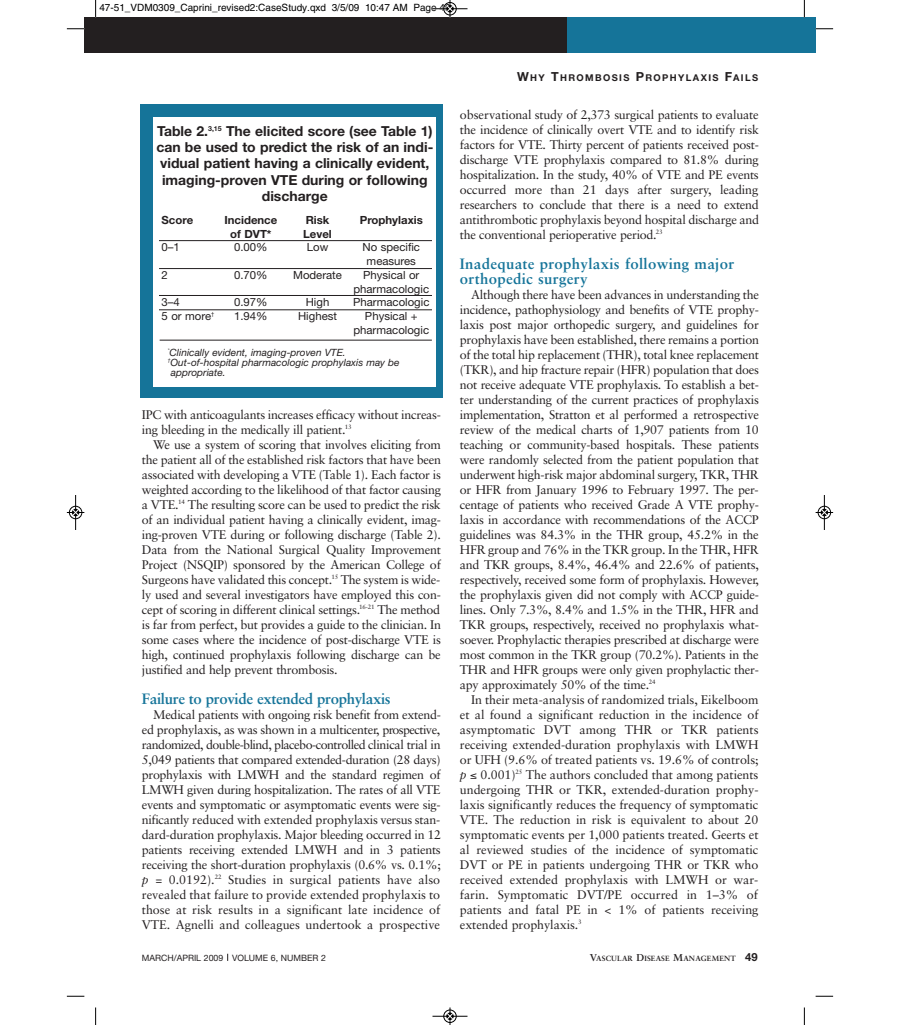
<style>
.page{position:relative;width:900px;height:1025px;background:#fff}
.page>*{position:absolute;margin:0;border:0;box-sizing:border-box;transform-origin:0 0}
.t1{font:700 15px/15px "Sabon";letter-spacing:.02em;color:#157499}
.t2{font:700 15px "Sabon";letter-spacing:-.02em;color:#157499}
.t3{font:700 13.88px/16.2px "Helvetica Neue";color:#231f20;text-align:center}
.t4{font:12.5px/15px "Sabon";letter-spacing:-.02em;color:#231f20;text-align:justify}
.t5{font:11.25px/13.8px "Helvetica Neue";color:#231f20;text-align:center}
.t6{font:700 11.25px "Helvetica Neue";color:#231f20}
.t7{font:italic 10px "Helvetica Neue";color:#231f20}
.t8{font:10px "Helvetica";color:#000}
.t9{font:700 9.38px "Helvetica Neue";letter-spacing:.15em;color:#231f20}
.t10{font:8.75px "Helvetica Neue";color:#231f20}
.t11{font:700 7.5px "Sabon";letter-spacing:.02em;color:#231f20}
.s1{font-style:italic}
.s2{font-size:12.5px}
.s3{font-size:10px}
.s4{font-family:"Helvetica Neue";font-size:11.25px}
</style>
<div class="page">
<div style="left:85px;top:18px;width:482px;height:35px;background:#231f20"></div>
<div style="left:567px;top:18px;width:249px;height:35px;background:#157499"></div>
<div style="left:84px;top:18px;width:56px;height:35px;background:#231f20"></div>
<div style="left:141px;top:104px;width:302px;height:294px;background:#157499"></div>
<div style="left:154px;top:117px;width:282px;height:269px;background:#fff"></div>
<hr style="left:159px;top:240px;width:273px;height:1px;background:#231f20">
<hr style="left:159px;top:268px;width:273px;height:1px;background:#231f20">
<hr style="left:159px;top:295px;width:273px;height:1px;background:#231f20">
<hr style="left:159px;top:309px;width:273px;height:1px;background:#231f20">
<hr style="left:160px;top:340px;width:272px;height:1px;background:#231f20">
<svg style="left:95px;top:0;width:1px;height:18px"></svg>
<svg style="left:67px;top:28px;width:17px;height:2px"></svg>
<svg style="left:804px;top:0;width:1px;height:18px"></svg>
<svg style="left:816px;top:28px;width:17px;height:2px"></svg>
<svg style="left:95px;top:1008px;width:1px;height:17px"></svg>
<svg style="left:67px;top:996px;width:17px;height:1px"></svg>
<svg style="left:804px;top:1008px;width:1px;height:17px"></svg>
<svg style="left:816px;top:996px;width:17px;height:1px"></svg>
<div style="left:443px;top:2px;width:14px;height:13px;border:1px solid #fff;border-radius:50%"></div>
<hr style="left:432px;top:9px;width:36px;height:1px;background:#000">
<div style="left:444px;top:2px;width:12px;height:13px;border:1px solid #000;border-radius:50%"></div>
<svg style="left:447px;top:0;width:6px;height:18px"></svg>
<div style="left:443px;top:1010px;width:14px;height:13px;border:1px solid #fff;border-radius:50%"></div>
<hr style="left:432px;top:1016px;width:36px;height:1px;background:#000">
<div style="left:444px;top:1010px;width:12px;height:13px;border:1px solid #000;border-radius:50%"></div>
<svg style="left:447px;top:1008px;width:6px;height:17px"></svg>
<hr style="left:75px;top:495px;width:1px;height:35px;background:#000">
<div style="left:69px;top:506px;width:13px;height:13px;border:1px solid #000;border-radius:50%"></div>
<svg style="left:67px;top:509px;width:17px;height:7px"></svg>
<hr style="left:824px;top:495px;width:1px;height:35px;background:#000">
<div style="left:818px;top:506px;width:13px;height:13px;border:1px solid #000;border-radius:50%"></div>
<svg style="left:816px;top:509px;width:17px;height:7px"></svg>
<p class="t8" style="left:99px;top:2px;width:353px">47-51_VDM0309_Caprini_revised2:CaseStudy.qxd 3/5/09 10:47 AM Page 49</p>
<p class="t3" style="left:156px;top:122px;width:279px">Table 2.<sup>3,15</sup> The elicited score (see Table 1) can be used to predict the risk of an indi&shy;vidual patient having a clinically evident, imaging-proven VTE during or following discharge</p>
<p class="t6" style="left:162px;top:213px;width:33px">Score</p>
<p class="t6" style="left:224px;top:213px;width:54px">Incidence</p>
<p class="t6" style="left:306px;top:213px;width:25px">Risk</p>
<p class="t6" style="left:360px;top:213px;width:65px">Prophylaxis</p>
<p class="t6" style="left:230px;top:227px;width:43px">of DVT*</p>
<p class="t6" style="left:303px;top:227px;width:30px">Level</p>
<p class="t5" style="left:162px;top:240px;width:20px">0–1</p>
<p class="t5" style="left:234px;top:240px;width:35px">0.00%</p>
<p class="t5" style="left:307px;top:240px;width:23px">Low</p>
<p class="t5" style="left:363px;top:240px;width:59px">No specific measures</p>
<p class="t5" style="left:162px;top:268px;width:8px">2</p>
<p class="t5" style="left:234px;top:268px;width:35px">0.70%</p>
<p class="t5" style="left:293px;top:268px;width:50px">Moderate</p>
<p class="t5" style="left:353px;top:268px;width:77px">Physical or pharmacologic</p>
<p class="t5" style="left:162px;top:295px;width:20px">3–4</p>
<p class="t5" style="left:234px;top:295px;width:35px">0.97%</p>
<p class="t5" style="left:306px;top:295px;width:25px">High</p>
<p class="t5" style="left:353px;top:295px;width:78px">Pharmacologic</p>
<p class="t5" style="left:162px;top:309px;width:54px">5 or more<sup>†</sup></p>
<p class="t5" style="left:234px;top:309px;width:35px">1.94%</p>
<p class="t5" style="left:298px;top:309px;width:40px">Highest</p>
<p class="t5" style="left:353px;top:309px;width:77px">Physical + pharmacologic</p>
<p class="t7" style="left:168px;top:346px;width:179px"><sup>*</sup>Clinically evident, imaging-proven VTE.</p>
<p class="t7" style="left:168px;top:356px;width:233px"><sup>†</sup>Out-of-hospital pharmacologic prophylaxis may be</p>
<p class="t7" style="left:171px;top:366px;width:56px">appropriate.</p>
<p class="t4" style="left:142px;top:407px;width:301px">IPC with anticoagulants increases efficacy without increas&shy;ing bleeding in the medically ill patient.<sup>13</sup></p>
<p class="t4" style="left:142px;top:437px;width:301px;text-indent:11px">We use a system of scoring that involves eliciting from the patient all of the established risk factors that have been associated with developing a VTE (Table 1). Each factor is weighted according to the likelihood of that factor causing a VTE.<sup>14</sup> The resulting score can be used to predict the risk of an individual patient having a clinically evident, imag&shy;ing-proven VTE during or following discharge (Table 2).<br>Data from the National Surgical Quality Improvement Project (NSQIP) sponsored by the American College of Surgeons have validated this concept.<sup>15</sup> The system is wide&shy;ly used and several investigators have employed this con&shy;cept of scoring in different clinical settings.<sup>16-21</sup> The method is far from perfect, but provides a guide to the clinician. In some cases where the incidence of post-discharge VTE is high, continued prophylaxis following discharge can be justified and help prevent thrombosis.</p>
<p class="t2" style="left:142px;top:689px;width:250px">Failure to provide extended prophylaxis</p>
<p class="t4" style="left:142px;top:707px;width:301px;text-indent:11px">Medical patients with ongoing risk benefit from extend&shy;ed prophylaxis, as was shown in a multicenter, prospective, randomized, double-blind, placebo-controlled clinical trial in 5,049 patients that compared extended-duration (28 days) prophylaxis with LMWH and the standard regimen of LMWH given during hospitalization. The rates of all VTE events and symptomatic or asymptomatic events were sig&shy;nificantly reduced with extended prophylaxis versus stan&shy;dard-duration prophylaxis. Major bleeding occurred in 12 patients receiving extended LMWH and in 3 patients receiving the short-duration prophylaxis (0.6% vs. 0.1%; <span class="s1">p</span> = 0.0192).<sup>22</sup> Studies in surgical patients have also revealed that failure to provide extended prophylaxis to those at risk results in a significant late incidence of VTE. Agnelli and colleagues undertook a prospective</p>
<p class="t9" style="left:517px;top:72px;width:243px"><span class="s2">W</span>HY <span class="s2">T</span>HROMBOSIS <span class="s2">P</span>ROPHYLAXIS <span class="s2">F</span>AILS</p>
<p class="t4" style="left:460px;top:107px;width:301px">observational study of 2,373 surgical patients to evaluate the incidence of clinically overt VTE and to identify risk factors for VTE. Thirty percent of patients received post&shy;discharge VTE prophylaxis compared to 81.8% during hospitalization. In the study, 40% of VTE and PE events occurred more than 21 days after surgery, leading researchers to conclude that there is a need to extend antithrombotic prophylaxis beyond hospital discharge and the conventional perioperative period.<sup>23</sup></p>
<p class="t1" style="left:460px;top:256px;width:276px">Inadequate prophylaxis following major orthopedic surgery</p>
<p class="t4" style="left:460px;top:287px;width:301px;text-indent:11px">Although there have been advances in understanding the incidence, pathophysiology and benefits of VTE prophy&shy;laxis post major orthopedic surgery, and guidelines for prophylaxis have been established, there remains a portion of the total hip replacement (THR), total knee replacement (TKR), and hip fracture repair (HFR) population that does not receive adequate VTE prophylaxis. To establish a bet&shy;ter understanding of the current practices of prophylaxis implementation, Stratton et al performed a retrospective review of the medical charts of 1,907 patients from 10 teaching or community-based hospitals. These patients were randomly selected from the patient population that underwent high-risk major abdominal surgery, TKR, THR or HFR from January 1996 to February 1997. The per&shy;centage of patients who received Grade A VTE prophy&shy;laxis in accordance with recommendations of the ACCP guidelines was 84.3% in the THR group, 45.2% in the HFR group and 76% in the TKR group. In the THR, HFR and TKR groups, 8.4%, 46.4% and 22.6% of patients, respectively, received some form of prophylaxis. However, the prophylaxis given did not comply with ACCP guide&shy;lines. Only 7.3%, 8.4% and 1.5% in the THR, HFR and TKR groups, respectively, received no prophylaxis what&shy;soever. Prophylactic therapies prescribed at discharge were most common in the TKR group (70.2%). Patients in the THR and HFR groups were only given prophylactic ther&shy;apy approximately 50% of the time.<sup>24</sup></p>
<p class="t4" style="left:460px;top:692px;width:300px;text-indent:11px">In their meta-analysis of randomized trials, Eikelboom et al found a significant reduction in the incidence of asymptomatic DVT among THR or TKR patients receiving extended-duration prophylaxis with LMWH or UFH (9.6% of treated patients vs. 19.6% of controls; <span class="s1">p</span> 0.001)<sup>25</sup> The authors concluded that among patients undergoing THR or TKR, extended-duration prophy&shy;laxis significantly reduces the frequency of symptomatic VTE. The reduction in risk is equivalent to about 20 symptomatic events per 1,000 patients treated. Geerts et al reviewed studies of the incidence of symptomatic DVT or PE in patients undergoing THR or TKR who received extended prophylaxis with LMWH or war&shy;farin. Symptomatic DVT/PE occurred in 1–3% of patients and fatal PE in &lt; 1% of patients receiving extended prophylaxis.<sup>3</sup></p>
<p class="t10" style="left:142px;top:953px;width:186px">MARCH/APRIL 2009 VOLUME 6, NUMBER 2</p>
<p class="t11" style="left:590px;top:954px;width:170px"><span class="s3">V</span>ASCULAR <span class="s3">D</span>ISEASE <span class="s3">M</span>ANAGEMENT <span class="s4">49</span></p>
</div>
